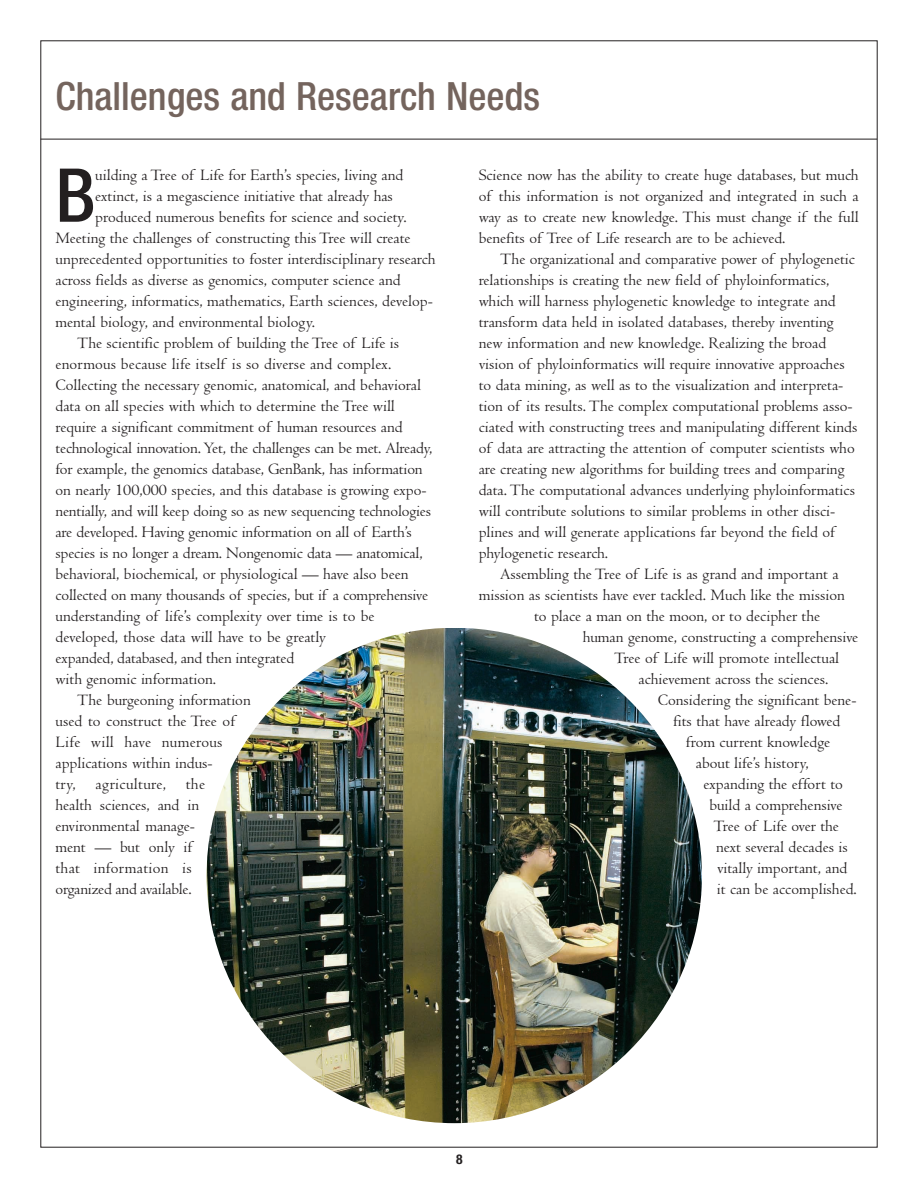
<style>
.page{position:relative;width:918px;height:1188px;background:#fff}
.page>*{position:absolute;margin:0;border:0;box-sizing:border-box;transform-origin:0 0}
.t1{font:500 condensed 74.4px "Helvetica Neue";color:#231f20}
.t2{font:500 condensed 39px "Helvetica Neue";color:#74645d}
.t3{font:16.5px/21px "Centaur";color:#231f20;text-align:justify}
.t4{font:16.5px "Centaur";letter-spacing:.02em;color:#231f20}
.t5{font:700 condensed 13.5px "Helvetica Neue";color:#231f20}
.s1{font-family:"Adobe Garamond"}
</style>
<div class="page">
<hr style="left:41px;top:139px;width:836px;height:1px;background:#231f20">
<img style="left:207px;top:628px;width:495px;height:495px;border-radius:50%">
<h2 class="t2" style="left:56px;top:82px;width:486px">Challenges and Research Needs</h2>
<h1 class="t1" style="left:56px;top:168px;width:41px">B</h1>
<p class="t3" style="left:95px;top:166px;width:310px">uilding a Tree of Life for Earth’s species, living and</p>
<p class="t3" style="left:95px;top:187px;width:299px">extinct, is a megascience initiative that already has</p>
<p class="t3" style="left:95px;top:208px;width:313px">produced numerous benefits for science and society.</p>
<p class="t3" style="left:55px;top:229px;width:357px">Meeting the challenges of constructing this Tree will create</p>
<p class="t3" style="left:55px;top:250px;width:381px">unprecedented opportunities to foster interdisciplinary research</p>
<p class="t3" style="left:55px;top:271px;width:347px">across fields as diverse as genomics, computer science and</p>
<p class="t3" style="left:55px;top:292px;width:379px">engineering, informatics, mathematics, Earth sciences, develop-</p>
<p class="t3" style="left:55px;top:313px;width:261px">mental biology, and environmental biology.</p>
<p class="t3" style="left:77px;top:334px;width:324px">The scientific problem of building the Tree of Life is</p>
<p class="t3" style="left:55px;top:355px;width:337px">enormous because life itself is so diverse and complex.</p>
<p class="t3" style="left:55px;top:376px;width:367px">Collecting the necessary genomic, anatomical, and behavioral</p>
<p class="t3" style="left:55px;top:397px;width:341px">data on all species with which to determine the Tree will</p>
<p class="t3" style="left:55px;top:418px;width:349px">require a significant commitment of human resources and</p>
<p class="t3" style="left:55px;top:439px;width:379px">technological innovation. Yet, the challenges can be met. Already,</p>
<p class="t3" style="left:55px;top:460px;width:369px">for example, the genomics database, GenBank, has information</p>
<p class="t3" style="left:55px;top:481px;width:373px">on nearly <span class="s1">1</span>00,000 species, and this database is growing expo-</p>
<p class="t3" style="left:55px;top:502px;width:377px">nentially, and will keep doing so as new sequencing technologies</p>
<p class="t3" style="left:55px;top:523px;width:358px">are developed. Having genomic information on all of Earth’s</p>
<p class="t3" style="left:55px;top:544px;width:369px">species is no longer a dream. Nongenomic data — anatomical,</p>
<p class="t3" style="left:55px;top:565px;width:354px">behavioral, biochemical, or physiological — have also been</p>
<p class="t3" style="left:55px;top:586px;width:374px">collected on many thousands of species, but if a comprehensive</p>
<p class="t3" style="left:55px;top:607px;width:320px">understanding of life’s complexity over time is to be</p>
<p class="t3" style="left:55px;top:628px;width:272px">developed, those data will have to be greatly</p>
<p class="t3" style="left:55px;top:649px;width:240px">expanded, databased, and then integrated</p>
<p class="t3" style="left:55px;top:670px;width:162px">with genomic information.</p>
<p class="t3" style="left:77px;top:691px;width:175px">The burgeoning information</p>
<p class="t3" style="left:55px;top:712px;width:181px">used to construct the Tree of</p>
<p class="t4" style="left:55px;top:735px;width:169px">Life will have numerous</p>
<p class="t3" style="left:55px;top:754px;width:159px">applications within indus-</p>
<p class="t4" style="left:55px;top:777px;width:151px">try, agriculture, the</p>
<p class="t3" style="left:55px;top:796px;width:145px">health sciences, and in</p>
<p class="t3" style="left:55px;top:817px;width:141px">environmental manage-</p>
<p class="t3" style="left:55px;top:838px;width:139px">ment — but only if</p>
<p class="t4" style="left:55px;top:861px;width:138px">that information is</p>
<p class="t3" style="left:55px;top:880px;width:138px">organized and available.</p>
<p class="t3" style="left:479px;top:166px;width:382px">Science now has the ability to create huge databases, but much of this information is not organized and integrated in such a way as to create new knowledge. This must change if the full benefits of Tree of Life research are to be achieved.</p>
<p class="t3" style="left:479px;top:250px;width:380px;text-align:left;text-indent:22px">The organizational and comparative power of phylogenetic relationships is creating the new field of phyloinformatics, which will harness phylogenetic knowledge to integrate and transform data held in isolated databases, thereby inventing new information and new knowledge. Realizing the broad vision of phyloinformatics will require innovative approaches to data mining, as well as to the visualization and interpreta&shy;tion of its results. The complex computational problems asso&shy;ciated with constructing trees and manipulating different kinds of data are attracting the attention of computer scientists who are creating new algorithms for building trees and comparing data. The computational advances underlying phyloinformatics will contribute solutions to similar problems in other disci&shy;plines and will generate applications far beyond the field of phylogenetic research.</p>
<p class="t3" style="left:500px;top:565px;width:340px">Assembling the Tree of Life is as grand and important a</p>
<p class="t3" style="left:479px;top:586px;width:368px">mission as scientists have ever tackled. Much like the mission</p>
<p class="t3" style="left:534px;top:607px;width:288px">to place a man on the moon, or to decipher the</p>
<p class="t3" style="left:583px;top:628px;width:277px">human genome, constructing a comprehensive</p>
<p class="t3" style="left:614px;top:649px;width:226px">Tree of Life will promote intellectual</p>
<p class="t3" style="left:639px;top:670px;width:191px">achievement across the sciences.</p>
<p class="t3" style="left:658px;top:691px;width:200px">Considering the significant bene-</p>
<p class="t3" style="left:673px;top:712px;width:169px">fits that have already flowed</p>
<p class="t3" style="left:686px;top:733px;width:146px">from current knowledge</p>
<p class="t3" style="left:696px;top:754px;width:114px">about life’s history,</p>
<p class="t3" style="left:704px;top:775px;width:141px">expanding the effort to</p>
<p class="t3" style="left:710px;top:796px;width:135px">build a comprehensive</p>
<p class="t3" style="left:714px;top:817px;width:127px">Tree of Life over the</p>
<p class="t3" style="left:716px;top:838px;width:133px">next several decades is</p>
<p class="t3" style="left:717px;top:859px;width:132px">vitally important, and</p>
<p class="t3" style="left:717px;top:880px;width:142px">it can be accomplished.</p>
<p class="t5" style="left:456px;top:1154px;width:8px">8</p>
</div>
